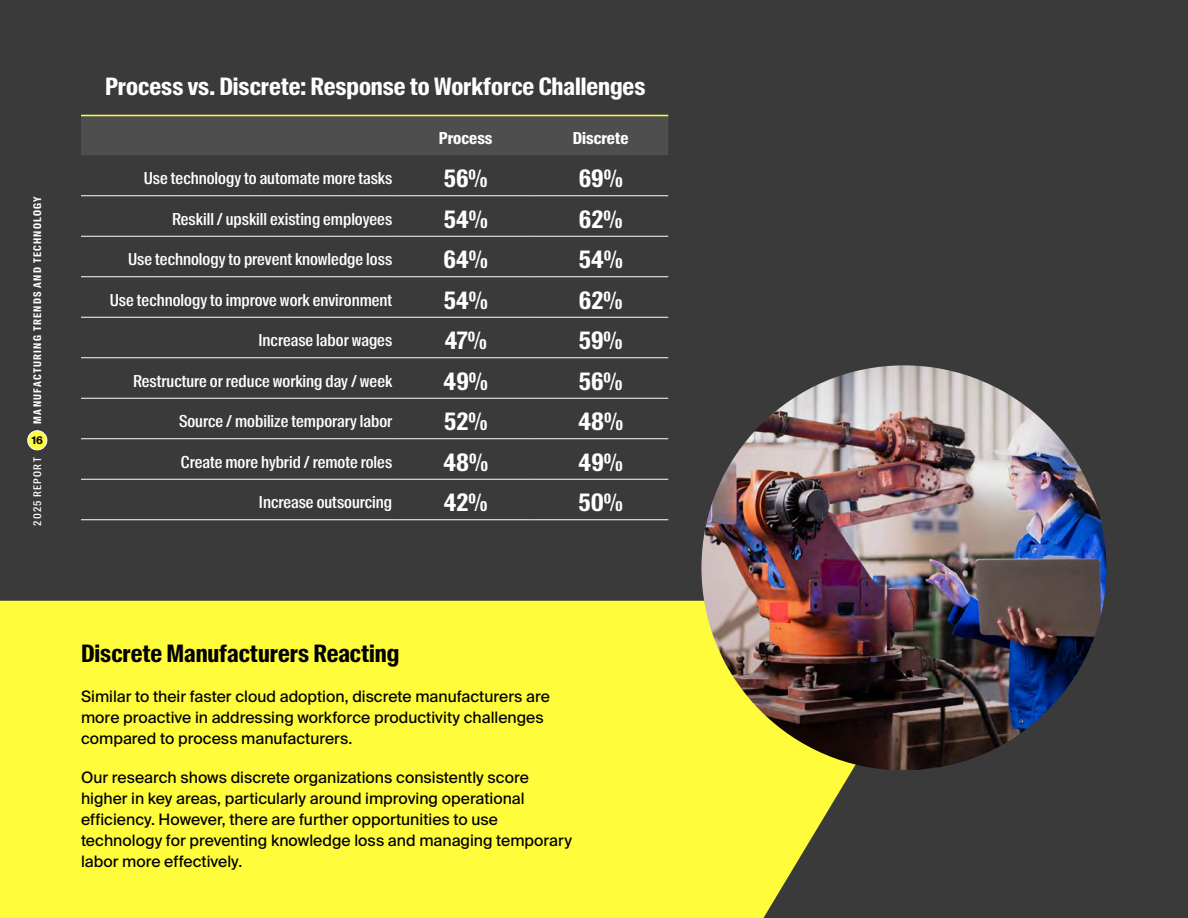
<style>
.page{position:relative;width:1188px;height:918px;background:#3a3a3a}
.page>*{position:absolute;margin:0;border:0;box-sizing:border-box;transform-origin:0 0}
.t1{font:700 24px "Suisse Intl Cond";color:#fff}
.t2{font:700 24px "Suisse Intl Cond";color:#000}
.t3{font:500 16.5px "Suisse Intl Cond";color:#fff}
.t4{font:700 16.5px "Suisse Intl Cond";color:#fff}
.t5{font:15.75px/21px "Suisse Intl";color:#000}
.t6{font:700 10.5px "Suisse Intl Cond";letter-spacing:.115em;color:#fff}
.t7{font:500 10.5px "Suisse Intl Cond";letter-spacing:.115em;color:#fff}
.t8{font:700 10.5px "Suisse Intl";color:#000}
</style>
<div class="page">
<div style="left:81px;top:116px;width:587px;height:39px;background:#4e4e4e"></div>
<hr style="left:81px;top:195px;width:317px;height:1px;background:#fff">
<hr style="left:398px;top:195px;width:135px;height:1px;background:#fff">
<hr style="left:533px;top:195px;width:135px;height:1px;background:#fff">
<hr style="left:81px;top:236px;width:317px;height:1px;background:#fff">
<hr style="left:398px;top:236px;width:135px;height:1px;background:#fff">
<hr style="left:533px;top:236px;width:135px;height:1px;background:#fff">
<hr style="left:81px;top:276px;width:317px;height:1px;background:#fff">
<hr style="left:398px;top:276px;width:135px;height:1px;background:#fff">
<hr style="left:533px;top:276px;width:135px;height:1px;background:#fff">
<hr style="left:81px;top:317px;width:317px;height:1px;background:#fff">
<hr style="left:398px;top:317px;width:135px;height:1px;background:#fff">
<hr style="left:533px;top:317px;width:135px;height:1px;background:#fff">
<hr style="left:81px;top:357px;width:317px;height:1px;background:#fff">
<hr style="left:398px;top:357px;width:135px;height:1px;background:#fff">
<hr style="left:533px;top:357px;width:135px;height:1px;background:#fff">
<hr style="left:81px;top:398px;width:317px;height:1px;background:#fff">
<hr style="left:398px;top:398px;width:135px;height:1px;background:#fff">
<hr style="left:533px;top:398px;width:135px;height:1px;background:#fff">
<hr style="left:81px;top:438px;width:317px;height:1px;background:#fff">
<hr style="left:398px;top:438px;width:135px;height:1px;background:#fff">
<hr style="left:533px;top:438px;width:135px;height:1px;background:#fff">
<hr style="left:81px;top:479px;width:317px;height:1px;background:#fff">
<hr style="left:398px;top:479px;width:135px;height:1px;background:#fff">
<hr style="left:533px;top:479px;width:135px;height:1px;background:#fff">
<hr style="left:81px;top:519px;width:317px;height:1px;background:#fff">
<hr style="left:398px;top:519px;width:135px;height:1px;background:#fff">
<hr style="left:533px;top:519px;width:135px;height:1px;background:#fff">
<hr style="left:81px;top:115px;width:587px;height:1px;background:#fffc3b">
<svg style="left:0;top:601px;width:940px;height:317px;background:#f0ed3a"></svg>
<img style="left:701px;top:365px;width:405px;height:405px;border-radius:199px">
<div style="left:28px;top:431px;width:19px;height:19px;background:#fffc3b;border-radius:50%"></div>
<div style="left:27px;top:430px;width:20px;height:20px;border:1px solid #fff;border-radius:50%"></div>
<p class="t6" style="left:31px;top:424px;width:229px;rotate:-90deg">MANUFACTURING TRENDS AND TECHNOLOGY</p>
<p class="t8" style="left:32px;top:434px;width:13px">16</p>
<p class="t7" style="left:31px;top:526px;width:70px;rotate:-90deg">2025 REPORT</p>
<h1 class="t1" style="left:105px;top:72px;width:542px">Process vs. Discrete: Response to Workforce Challenges</h1>
<p class="t4" style="left:439px;top:128px;width:55px">Process</p>
<p class="t4" style="left:573px;top:128px;width:57px">Discrete</p>
<p class="t3" style="left:144px;top:169px;width:250px">Use technology to automate more tasks</p>
<h1 class="t1" style="left:444px;top:165px;width:45px">56%</h1>
<h1 class="t1" style="left:579px;top:165px;width:46px">69%</h1>
<p class="t3" style="left:172px;top:209px;width:222px">Reskill / upskill existing employees</p>
<h1 class="t1" style="left:444px;top:205px;width:45px">54%</h1>
<h1 class="t1" style="left:579px;top:205px;width:45px">62%</h1>
<p class="t3" style="left:128px;top:250px;width:266px">Use technology to prevent knowledge loss</p>
<h1 class="t1" style="left:444px;top:246px;width:46px">64%</h1>
<h1 class="t1" style="left:579px;top:246px;width:45px">54%</h1>
<p class="t3" style="left:110px;top:290px;width:284px">Use technology to improve work environment</p>
<h1 class="t1" style="left:444px;top:286px;width:45px">54%</h1>
<h1 class="t1" style="left:579px;top:286px;width:45px">62%</h1>
<p class="t3" style="left:259px;top:331px;width:135px">Increase labor wages</p>
<h1 class="t1" style="left:445px;top:327px;width:43px">47%</h1>
<h1 class="t1" style="left:579px;top:327px;width:45px">59%</h1>
<p class="t3" style="left:133px;top:371px;width:261px">Restructure or reduce working day / week</p>
<h1 class="t1" style="left:444px;top:367px;width:46px">49%</h1>
<h1 class="t1" style="left:579px;top:367px;width:45px">56%</h1>
<p class="t3" style="left:179px;top:412px;width:215px">Source / mobilize temporary labor</p>
<h1 class="t1" style="left:444px;top:408px;width:45px">52%</h1>
<h1 class="t1" style="left:578px;top:408px;width:46px">48%</h1>
<p class="t3" style="left:181px;top:452px;width:213px">Create more hybrid / remote roles</p>
<h1 class="t1" style="left:443px;top:448px;width:46px">48%</h1>
<h1 class="t1" style="left:579px;top:448px;width:46px">49%</h1>
<p class="t3" style="left:259px;top:493px;width:135px">Increase outsourcing</p>
<h1 class="t1" style="left:444px;top:489px;width:45px">42%</h1>
<h1 class="t1" style="left:579px;top:489px;width:46px">50%</h1>
<h1 class="t2" style="left:81px;top:639px;width:320px">Discrete Manufacturers Reacting</h1>
<p class="t5" style="left:81px;top:686px;width:470px">Similar to their faster cloud adoption, discrete manufacturers are more proactive in addressing workforce productivity challenges compared to process manufacturers.</p>
<p class="t5" style="left:81px;top:767px;width:492px">Our research shows discrete organizations consistently score higher in key areas, particularly around improving operational efficiency. However, there are further opportunities to use technology for preventing knowledge loss and managing temporary labor more effectively.</p>
</div>
